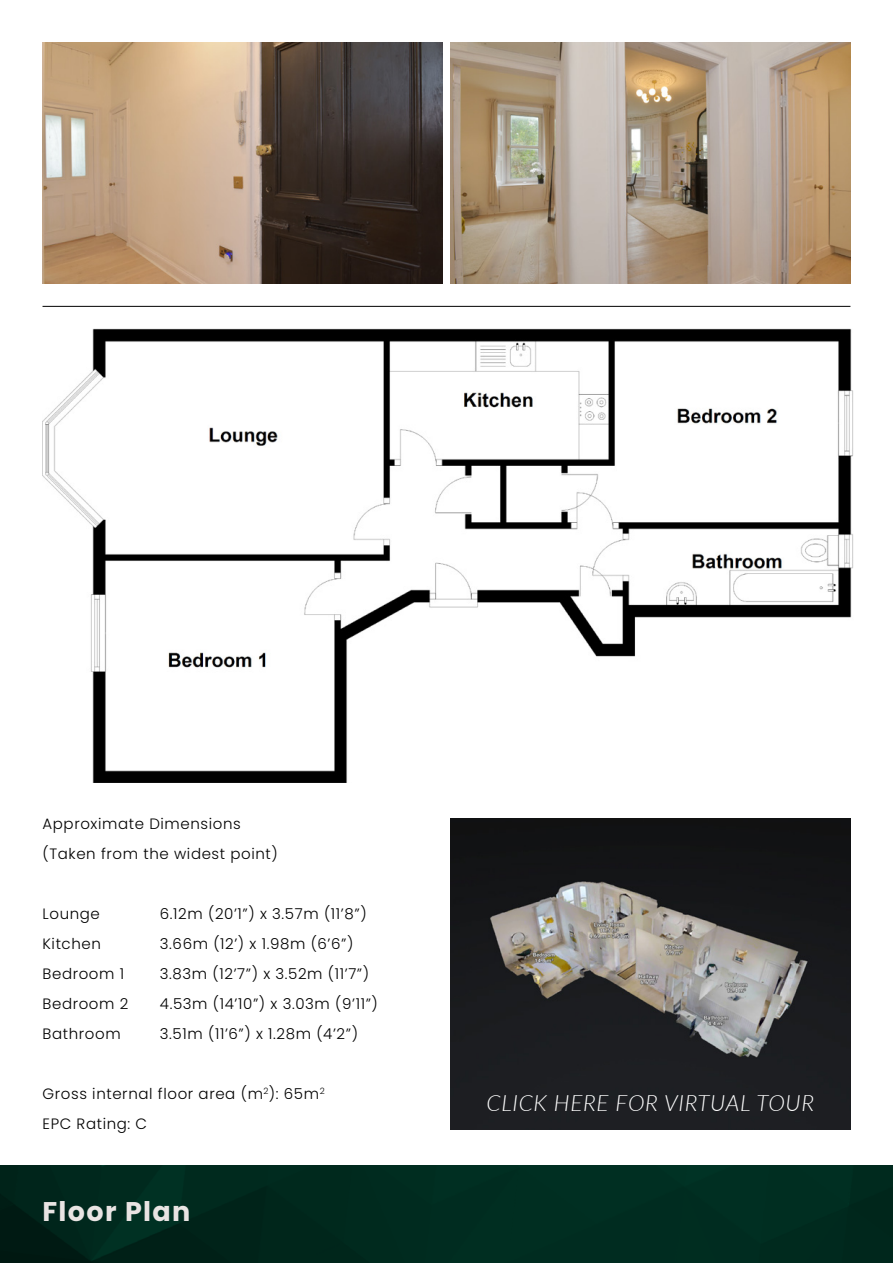
<style>
.page{position:relative;width:893px;height:1263px;background:#fff}
.page>*{position:absolute;margin:0;border:0;box-sizing:border-box;transform-origin:0 0}
.t1{font:700 27px "Poppins";letter-spacing:.05em;color:#e9e4e3}
.t2{font:italic 300 22.5px "Lato";letter-spacing:.03em;color:#fff}
.t3{font:300 15px/30px "Poppins";letter-spacing:.04em;color:#000}
</style>
<div class="page">
<img style="left:0;top:1165px;width:893px;height:98px">
<img style="left:43px;top:329px;width:811px;height:454px">
<hr style="left:43px;top:306px;width:807px;height:1px;background:#000">
<img style="left:450px;top:42px;width:400px;height:242px">
<img style="left:43px;top:42px;width:400px;height:242px">
<img style="left:450px;top:819px;width:400px;height:310px">
<p class="t3" style="left:43px;top:809px;width:237px">Approximate Dimensions (Taken from the widest point)</p>
<p class="t3" style="left:43px;top:899px;width:59px">Lounge</p>
<p class="t3" style="left:160px;top:899px;width:208px">6.12m (20’1”) x 3.57m (11’8”)</p>
<p class="t3" style="left:43px;top:929px;width:60px">Kitchen</p>
<p class="t3" style="left:160px;top:929px;width:195px">3.66m (12’) x 1.98m (6’6”)</p>
<p class="t3" style="left:43px;top:959px;width:83px">Bedroom 1</p>
<p class="t3" style="left:160px;top:959px;width:211px">3.83m (12’7”) x 3.52m (11’7”)</p>
<p class="t3" style="left:43px;top:989px;width:87px">Bedroom 2</p>
<p class="t3" style="left:160px;top:989px;width:219px">4.53m (14’10”) x 3.03m (9’11”)</p>
<p class="t3" style="left:43px;top:1019px;width:80px">Bathroom</p>
<p class="t3" style="left:160px;top:1019px;width:200px">3.51m (11’6”) x 1.28m (4’2”)</p>
<p class="t3" style="left:43px;top:1079px;width:284px">Gross internal floor area (m<sup>2</sup>): 65m<sup>2<br></sup>EPC Rating: C</p>
<h2 class="t2" style="left:487px;top:1087px;width:329px">CLICK HERE FOR VIRTUAL TOUR</h2>
<h1 class="t1" style="left:43px;top:1196px;width:149px">Floor Plan</h1>
</div>
